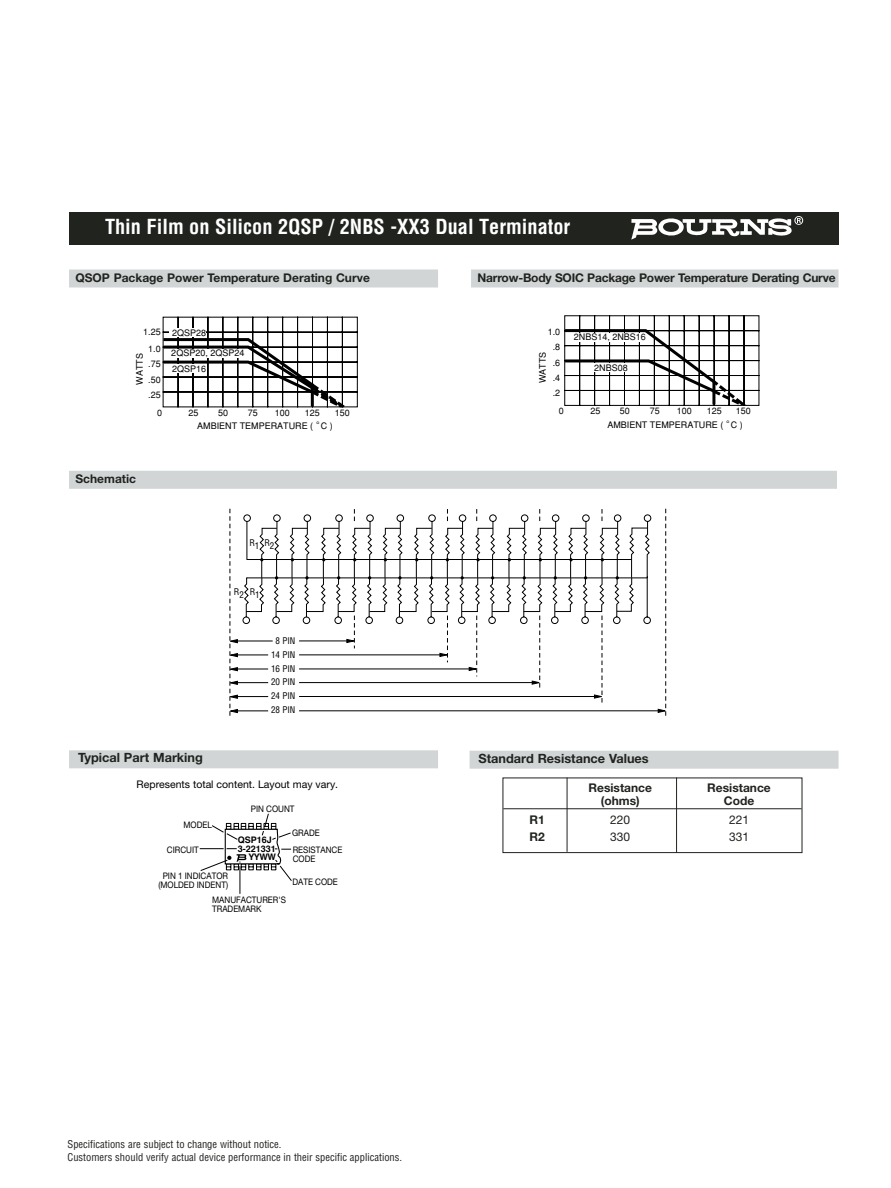
<style>
.page{position:relative;width:891px;height:1188px;background:#fff}
.page>*{position:absolute;margin:0;border:0;box-sizing:border-box;transform-origin:0 0}
.t1{font:700 condensed 20.25px "Helvetica";color:#fff}
.t2{font:700 12.75px "Helvetica Neue";color:#20231e}
.t3{font:700 12px "Helvetica Neue";color:#20231e}
.t4{font:12px "Helvetica Neue";color:#20231e}
.t5{font:condensed 10.5px/12.8px "Helvetica";color:#20231e}
.t6{font:10.5px "Helvetica Neue";color:#000}
.t7{font:9px/15.3px "Helvetica";color:#000;text-align:justify}
.t8{font:9px/9px "Helvetica Neue";color:#000;scale:.9 1}
.t9{font:condensed 9px/14px "Helvetica";color:#000;text-align:center}
.t10{font:700 9px/17.1px "Helvetica";color:#000}
</style>
<div class="page">
<svg style="left:162px;top:316px;width:196px;height:92px"></svg>
<div style="left:169px;top:364px;width:37px;height:9px;background:#fff"></div>
<div style="left:169px;top:329px;width:37px;height:8px;background:#fff"></div>
<div style="left:168px;top:349px;width:75px;height:9px;background:#fff"></div>
<svg style="left:564px;top:315px;width:196px;height:91px"></svg>
<div style="left:571px;top:333px;width:75px;height:8px;background:#fff"></div>
<div style="left:591px;top:363px;width:37px;height:8px;background:#fff"></div>
<hr style="left:712px;top:381px;width:3px;height:23px;background:#000">
<div style="left:69px;top:212px;width:770px;height:33px;background:#20231e"></div>
<svg style="left:631px;top:216px;width:172px;height:23px"></svg>
<div style="left:69px;top:270px;width:369px;height:18px;background:#d1d5d6"></div>
<div style="left:69px;top:471px;width:768px;height:18px;background:#d1d5d6"></div>
<div style="left:471px;top:270px;width:368px;height:18px;background:#d1d5d6"></div>
<div style="left:470px;top:751px;width:369px;height:18px;background:#d1d5d6"></div>
<hr style="left:503px;top:808px;width:299px;height:1px;background:#20231e">
<div style="left:503px;top:778px;width:299px;height:75px;border:1px solid #20231e"></div>
<hr style="left:676px;top:778px;width:1px;height:75px;background:#20231e">
<hr style="left:567px;top:778px;width:1px;height:74px;background:#20231e">
<div style="left:69px;top:750px;width:369px;height:18px;background:#d1d5d6"></div>
<hr style="left:236px;top:641px;width:37px;height:1px;background:#000">
<hr style="left:236px;top:655px;width:32px;height:1px;background:#000">
<hr style="left:236px;top:669px;width:32px;height:1px;background:#000">
<hr style="left:236px;top:682px;width:32px;height:1px;background:#000">
<hr style="left:236px;top:696px;width:32px;height:1px;background:#000">
<svg style="left:658px;top:509px;width:9px;height:207px"></svg>
<hr style="left:236px;top:711px;width:32px;height:1px;background:#000">
<hr style="left:299px;top:710px;width:362px;height:1px;background:#000">
<svg style="left:229px;top:509px;width:9px;height:207px"></svg>
<svg style="left:245px;top:509px;width:403px;height:194px"></svg>
<svg style="left:200px;top:813px;width:92px;height:81px"></svg>
<h1 class="t1" style="left:105px;top:219px;width:467px">Thin Film on Silicon 2QSP / 2NBS -XX3 Dual Terminator</h1>
<h3 class="t3" style="left:76px;top:274px;width:296px">QSOP Package Power Temperature Derating Curve</h3>
<h3 class="t3" style="left:478px;top:274px;width:360px">Narrow-Body SOIC Package Power Temperature Derating Curve</h3>
<p class="t7" style="left:143px;top:325px;width:19px">1.25</p>
<p class="t7" style="left:148px;top:357px;width:14px">.75 .50 .25</p>
<p class="t7" style="left:172px;top:362px;width:36px">2QSP16</p>
<p class="t7" style="left:172px;top:326px;width:36px">2QSP28</p>
<p class="t7" style="left:148px;top:342px;width:14px">1.0</p>
<p class="t7" style="left:171px;top:347px;width:75px">2QSP20, 2QSP24</p>
<p class="t7" style="left:133px;top:385px;width:33px;rotate:-90deg">WATTS</p>
<p class="t7" style="left:157px;top:406px;width:7px">0</p>
<p class="t7" style="left:218px;top:406px;width:12px">50</p>
<p class="t7" style="left:248px;top:406px;width:12px">75</p>
<p class="t7" style="left:275px;top:406px;width:17px">100</p>
<p class="t7" style="left:305px;top:406px;width:17px">125</p>
<p class="t7" style="left:335px;top:406px;width:17px">150</p>
<p class="t7" style="left:189px;top:406px;width:12px">25</p>
<h3 class="t3" style="left:76px;top:475px;width:62px">Schematic</h3>
<p class="t7" style="left:197px;top:419px;width:137px">AMBIENT TEMPERATURE ( C )</p>
<p class="t9" style="left:249px;top:538px;width:26px">R1 R2</p>
<p class="t9" style="left:250px;top:587px;width:11px">R1</p>
<p class="t9" style="left:234px;top:587px;width:11px">R2</p>
<p class="t9" style="left:271px;top:634px;width:26px">8 PIN<br>14 PIN<br>16 PIN<br>20 PIN<br>24 PIN<br>28 PIN</p>
<h2 class="t2" style="left:78px;top:753px;width:126px">Typical Part Marking</h2>
<p class="t6" style="left:137px;top:780px;width:203px">Represents total content. Layout may vary.</p>
<p class="t8" style="left:292px;top:829px;width:32px">GRADE</p>
<p class="t8" style="left:251px;top:805px;width:50px">PIN COUNT</p>
<p class="t10" style="left:238px;top:841px;width:40px">3-221331</p>
<p class="t8" style="left:183px;top:822px;width:33px">MODEL</p>
<p class="t8" style="left:167px;top:846px;width:37px">CIRCUIT</p>
<p class="t8" style="left:293px;top:846px;width:57px">RESISTANCE<br>CODE</p>
<p class="t8" style="left:292px;top:878px;width:52px">DATE CODE</p>
<p class="t8" style="left:212px;top:896px;width:84px">MANUFACTURER'S<br>TRADEMARK</p>
<p class="t10" style="left:248px;top:832px;width:29px;text-indent:-11px">QSP16J<br>YYWW</p>
<p class="t8" style="left:158px;top:873px;width:79px;text-align:center">PIN 1 INDICATOR (MOLDED INDENT)</p>
<p class="t7" style="left:548px;top:325px;width:14px;text-align:center">1.0 .8 .6 .4 .2</p>
<p class="t7" style="left:559px;top:404px;width:7px">0</p>
<p class="t7" style="left:650px;top:404px;width:12px">75</p>
<p class="t7" style="left:677px;top:404px;width:17px">100</p>
<p class="t7" style="left:707px;top:404px;width:17px">125</p>
<p class="t7" style="left:736px;top:404px;width:17px">150</p>
<p class="t7" style="left:574px;top:330px;width:74px">2NBS14, 2NBS16</p>
<p class="t7" style="left:594px;top:361px;width:35px">2NBS08</p>
<p class="t7" style="left:536px;top:383px;width:33px;rotate:-90deg">WATTS</p>
<p class="t7" style="left:590px;top:404px;width:12px">25</p>
<p class="t7" style="left:620px;top:404px;width:12px">50</p>
<p class="t7" style="left:607px;top:418px;width:137px">AMBIENT TEMPERATURE ( C )</p>
<h2 class="t2" style="left:479px;top:754px;width:172px">Standard Resistance Values</h2>
<h3 class="t3" style="left:589px;top:783px;width:65px">Resistance</h3>
<h3 class="t3" style="left:707px;top:783px;width:65px">Resistance</h3>
<h3 class="t3" style="left:601px;top:796px;width:40px">(ohms)</h3>
<h3 class="t3" style="left:724px;top:796px;width:32px">Code</h3>
<h3 class="t3" style="left:529px;top:816px;width:17px">R1</h3>
<h3 class="t4" style="left:610px;top:816px;width:22px">220</h3>
<h3 class="t4" style="left:729px;top:816px;width:22px">221</h3>
<h3 class="t3" style="left:529px;top:832px;width:17px">R2</h3>
<h3 class="t4" style="left:610px;top:832px;width:22px">330</h3>
<h3 class="t4" style="left:729px;top:832px;width:22px">331</h3>
<p class="t5" style="left:68px;top:1139px;width:336px">Specifications are subject to change without notice.<br>Customers should verify actual device performance in their specific applications.</p>
</div>
